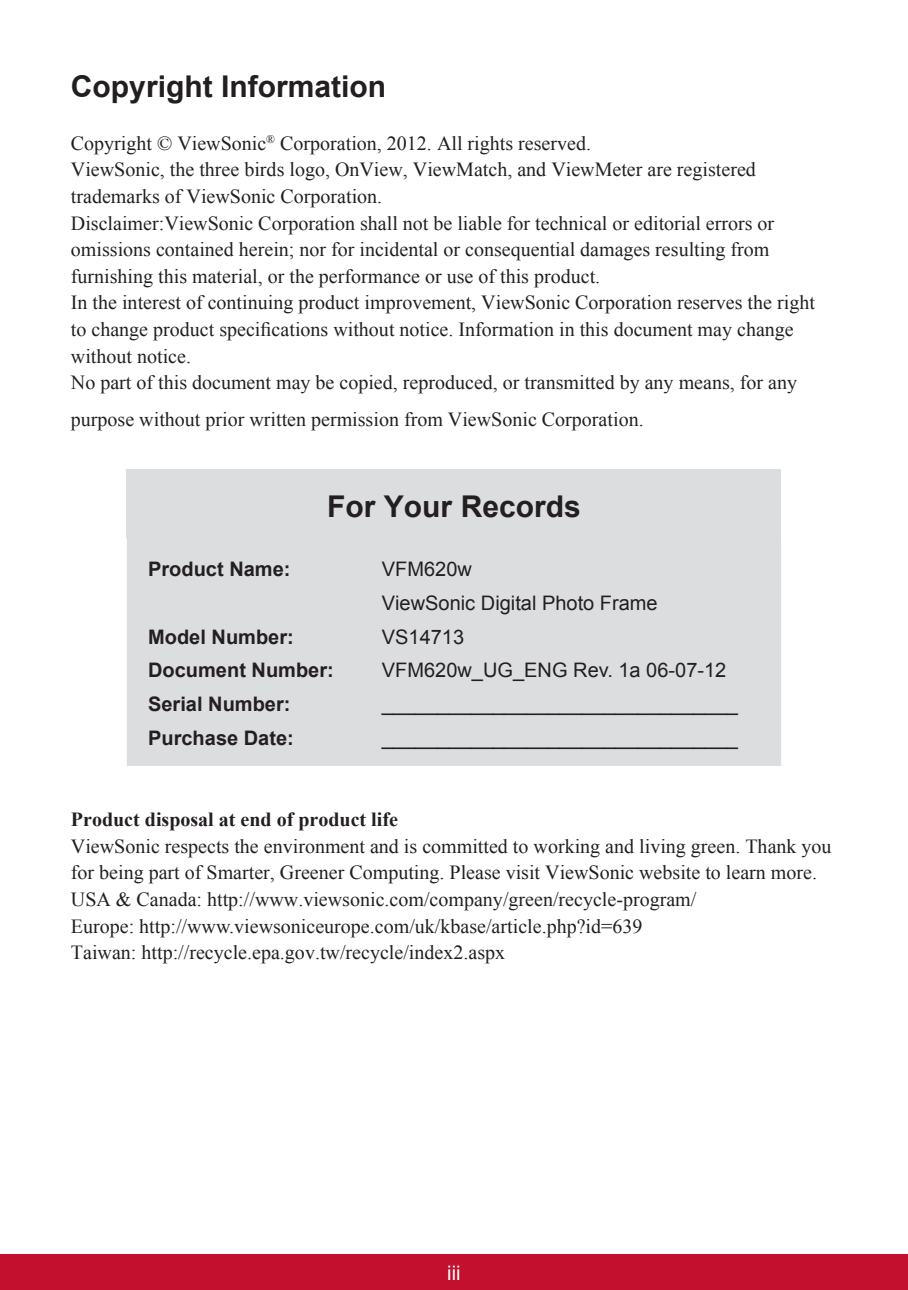
<style>
.page{position:relative;width:908px;height:1290px;background:#fff}
.page>*{position:absolute;margin:0;border:0;box-sizing:border-box;transform-origin:0 0}
.t1{font:700 30px "Arial";color:#231f20}
.t2{font:20px/26.5px "Times New Roman";color:#231f20}
.t3{font:20px/33.8px "Arial";color:#231f20}
.t4{font:700 20px/33.8px "Arial";color:#231f20}
.t5{font:700 20px "Times New Roman";color:#231f20}
.t6{font:20px "Arial";color:#fff}
</style>
<div class="page">
<div style="left:0;top:1254px;width:907px;height:36px;background:#c3102f"></div>
<div style="left:127px;top:469px;width:653px;height:69px;background:#dcdddf"></div>
<div style="left:127px;top:538px;width:653px;height:228px;background:#dcdddf"></div>
<h1 class="t1" style="left:71px;top:66px;width:316px">Copyright Information</h1>
<p class="t2" style="left:71px;top:130px;width:745px">Copyright © ViewSonic<sup>®</sup> Corporation, 2012. All rights reserved.<br>ViewSonic, the three birds logo, OnView, ViewMatch, and ViewMeter are registered trademarks of ViewSonic Corporation.<br>Disclaimer:ViewSonic Corporation shall not be liable for technical or editorial errors or omissions contained herein; nor for incidental or consequential damages resulting from furnishing this material, or the performance or use of this product.<br>In the interest of continuing product improvement, ViewSonic Corporation reserves the right to change product specifications without notice. Information in this document may change without notice.<br>No part of this document may be copied, reproduced, or transmitted by any means, for any</p>
<p class="t2" style="left:71px;top:406px;width:574px">purpose without prior written permission from ViewSonic Corporation.</p>
<h1 class="t1" style="left:327px;top:486px;width:255px">For Your Records</h1>
<p class="t4" style="left:148px;top:553px;width:144px">Product Name:</p>
<p class="t4" style="left:148px;top:620px;width:187px">Model Number:<br>Document Number:<br>Serial Number:<br>Purchase Date:</p>
<p class="t3" style="left:381px;top:552px;width:357px">VFM620w<br>ViewSonic Digital Photo Frame<br>VS14713<br>VFM620w_UG_ENG Rev. 1a 06-07-12 ________________________________ ________________________________</p>
<p class="t5" style="left:71px;top:806px;width:328px">Product disposal at end of product life</p>
<p class="t2" style="left:71px;top:832px;width:761px">ViewSonic respects the environment and is committed to working and living green. Thank you for being part of Smarter, Greener Computing. Please visit ViewSonic website to learn more.<br>USA &amp; Canada: http://www.viewsonic.com/company/green/recycle-program/<br>Europe: http://www.viewsoniceurope.com/uk/kbase/article.php?id=639<br>Taiwan: http://recycle.epa.gov.tw/recycle/index2.aspx</p>
<p class="t6" style="left:447px;top:1260px;width:15px">iii</p>
</div>
